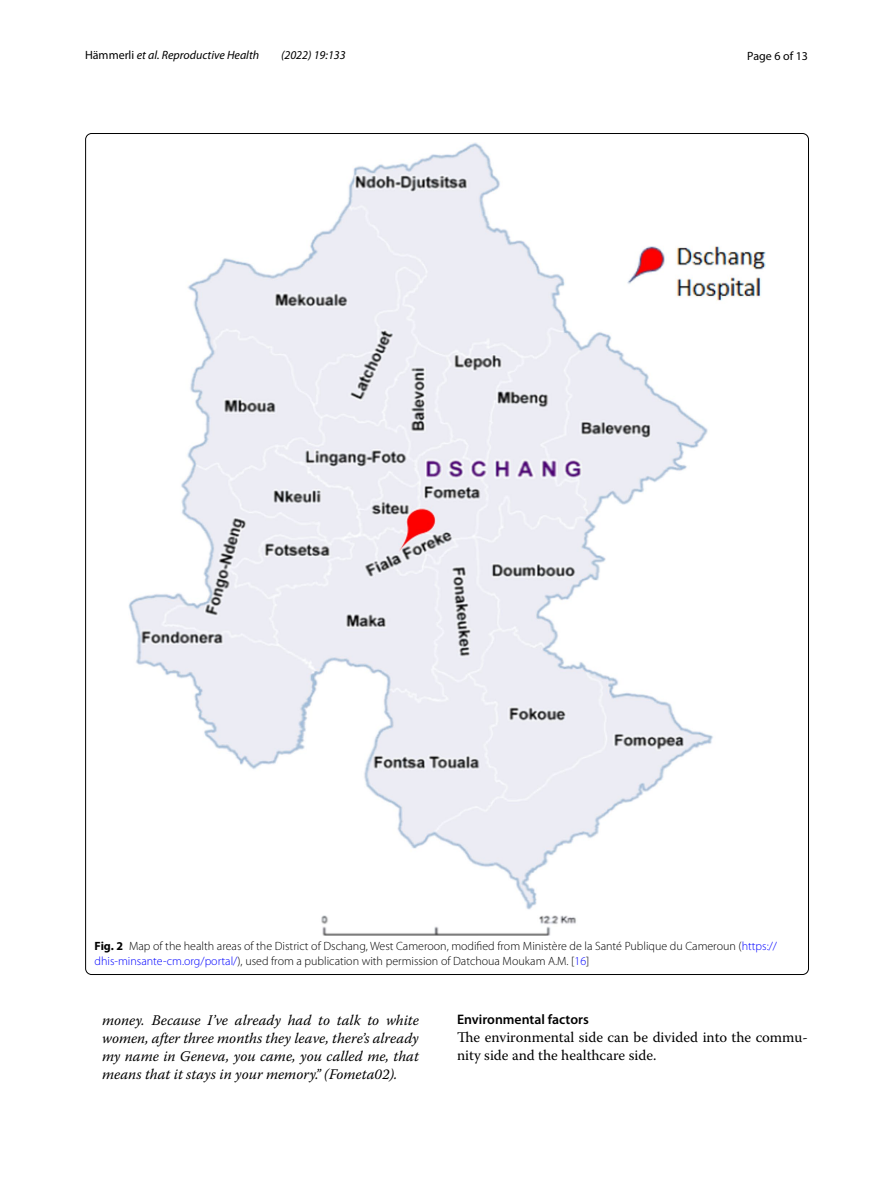
<style>
.page{position:relative;width:893px;height:1187px;background:#fff}
.page>*{position:absolute;margin:0;border:0;box-sizing:border-box;transform-origin:0 0}
.t1{font:italic 14.7px/18px "Warnock Pro";color:#000;text-align:justify}
.t2{font:14.7px/18px "Warnock Pro";color:#000}
.t3{font:600 13.8px "Myriad Pro";color:#000}
.t4{font:300 12px/15px "Myriad Pro";color:#000}
.t5{font:italic 12px "Myriad Pro";color:#000}
.t6{font:12px "Myriad Pro";color:#000}
.s1{font-style:normal}
.s2{font-weight:700}
.s3{color:#00f}
</style>
<div class="page">
<img style="left:128px;top:142px;width:638px;height:793px">
<p class="t5" style="left:85px;top:48px;width:176px"><span class="s1">Hämmerli</span> et al. Reproductive Health</p>
<p class="t5" style="left:281px;top:48px;width:66px">(2022) 19:133</p>
<p class="t6" style="left:747px;top:48px;width:62px">Page 6 of 13</p>
<p class="t4" style="left:95px;top:938px;width:684px"><span class="s2">Fig. 2</span> Map of the health areas of the District of Dschang, West Cameroon, modified from Ministère de la Santé Publique du Cameroun (<span class="s3">https:// dhis-minsante-cm.org/portal/</span>), used from a publication with permission of Datchoua Moukam A.M. [<span class="s3">16</span>]</p>
<p class="t1" style="left:102px;top:1010px;width:318px">money. Because I’ve already had to talk to white women, after three months they leave, there’s already my name in Geneva, you came, you called me, that means that it stays in your memory.” (Fometa02).</p>
<p class="t3" style="left:457px;top:1010px;width:133px">Environmental factors</p>
<p class="t2" style="left:457px;top:1028px;width:352px">The environmental side can be divided into the commu&shy;nity side and the healthcare side.</p>
</div>
